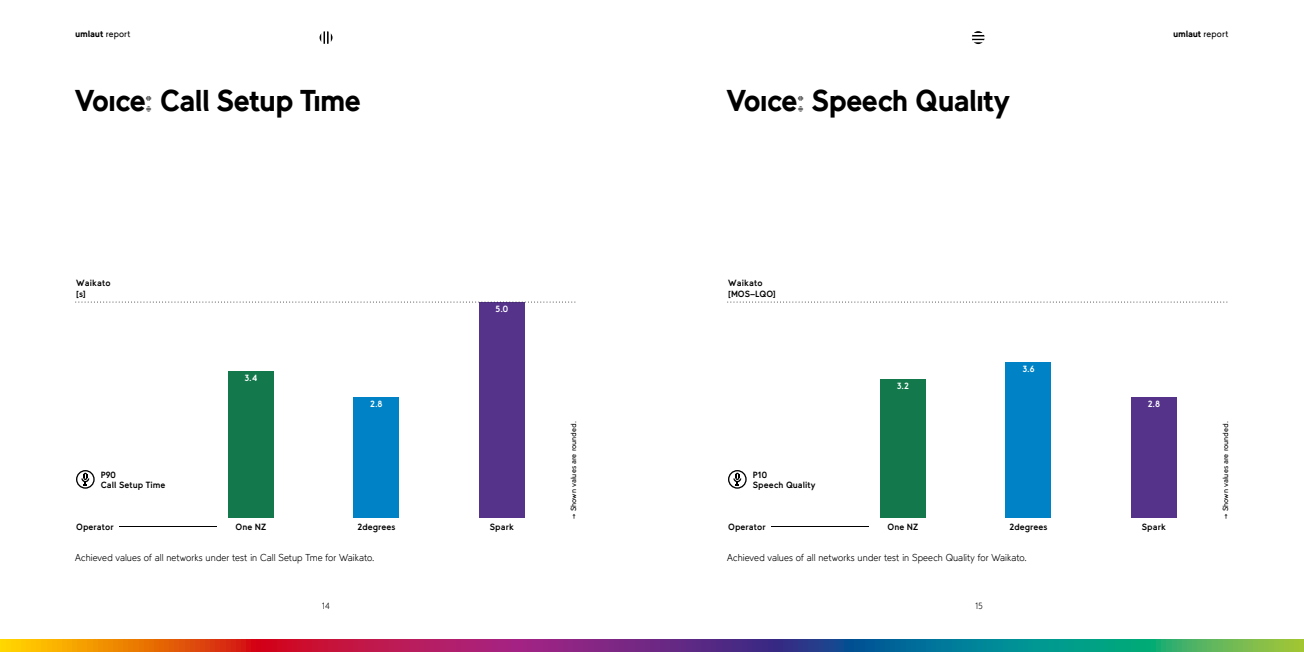
<style>
.page{position:relative;width:1304px;height:652px;background:#fff}
.page>*{position:absolute;margin:0;border:0;box-sizing:border-box;transform-origin:0 0}
.t1{font:900 30px "Umlaut Tilde";letter-spacing:-.045em;color:#000}
.t2{font:300 10px "Tilde";color:#000}
.t3{font:700 9px/10.8px "Tilde";color:#000}
.t4{font:900 9px "Tilde";letter-spacing:-.03em;color:#000}
.t5{font:700 9px "Tilde";color:#fff}
.t6{font:300 9px "Tilde";color:#000}
.t7{font:7.5px "Tilde";color:#000}
.s1{font-weight:400}
</style>
<div class="page">
<svg style="left:0;top:639px;width:1304px;height:13px;background:#785c5e"></svg>
<div style="left:479px;top:302px;width:46px;height:216px;background:#55338b"></div>
<div style="left:354px;top:397px;width:45px;height:121px;background:#0083c6"></div>
<svg style="left:76px;top:302px;width:500px;height:1px"></svg>
<svg style="left:76px;top:470px;width:19px;height:19px"></svg>
<div style="left:228px;top:371px;width:46px;height:147px;background:#13794d"></div>
<hr style="left:119px;top:526px;width:98px;height:1px;background:#000">
<svg style="left:728px;top:302px;width:500px;height:1px"></svg>
<svg style="left:728px;top:470px;width:19px;height:19px"></svg>
<div style="left:880px;top:380px;width:46px;height:138px;background:#13794d"></div>
<div style="left:1131px;top:397px;width:46px;height:121px;background:#55338b"></div>
<div style="left:1006px;top:362px;width:45px;height:156px;background:#0083c6"></div>
<hr style="left:771px;top:526px;width:97px;height:1px;background:#000">
<svg style="left:320px;top:31px;width:13px;height:13px"></svg>
<svg style="left:972px;top:31px;width:13px;height:13px"></svg>
<p class="t4" style="left:75px;top:29px;width:57px">umlaut <span class="s1">report</span></p>
<p class="t4" style="left:1173px;top:29px;width:57px">umlaut <span class="s1">report</span></p>
<h1 class="t1" style="left:75px;top:82px;width:288px">Voice: Call Setup Time</h1>
<h1 class="t1" style="left:727px;top:82px;width:285px">Voice: Speech Quality</h1>
<p class="t3" style="left:76px;top:278px;width:36px">Waikato [s]</p>
<p class="t3" style="left:728px;top:278px;width:49px">Waikato [MOS-LQO]</p>
<p class="t5" style="left:496px;top:304px;width:14px">5.0</p>
<p class="t5" style="left:1022px;top:364px;width:14px">3.6</p>
<p class="t5" style="left:244px;top:373px;width:15px">3.4</p>
<p class="t5" style="left:897px;top:381px;width:14px">3.2</p>
<p class="t5" style="left:370px;top:399px;width:14px">2.8</p>
<p class="t5" style="left:1148px;top:399px;width:14px">2.8</p>
<p class="t3" style="left:101px;top:469px;width:66px">P90<br>Call Setup Time</p>
<p class="t7" style="left:569px;top:519px;width:99px;rotate:-90deg">- Shown values are rounded.</p>
<p class="t3" style="left:753px;top:469px;width:64px">P10<br>Speech Quality</p>
<p class="t3" style="left:76px;top:522px;width:39px">Operator</p>
<p class="t3" style="left:236px;top:522px;width:32px">One NZ</p>
<p class="t3" style="left:357px;top:522px;width:40px">2degrees</p>
<p class="t3" style="left:490px;top:522px;width:26px">Spark</p>
<p class="t3" style="left:728px;top:522px;width:39px">Operator</p>
<p class="t3" style="left:888px;top:522px;width:32px">One NZ</p>
<p class="t3" style="left:1009px;top:522px;width:40px">2degrees</p>
<p class="t3" style="left:1142px;top:522px;width:26px">Spark</p>
<p class="t2" style="left:75px;top:552px;width:301px">Achieved values of all networks under test in Call Setup Tme for Waikato.</p>
<p class="t2" style="left:727px;top:552px;width:301px">Achieved values of all networks under test in Speech Quality for Waikato.</p>
<p class="t6" style="left:322px;top:601px;width:10px">14</p>
<p class="t6" style="left:975px;top:601px;width:9px">15</p>
<p class="t7" style="left:1221px;top:519px;width:99px;rotate:-90deg">- Shown values are rounded.</p>
</div>
